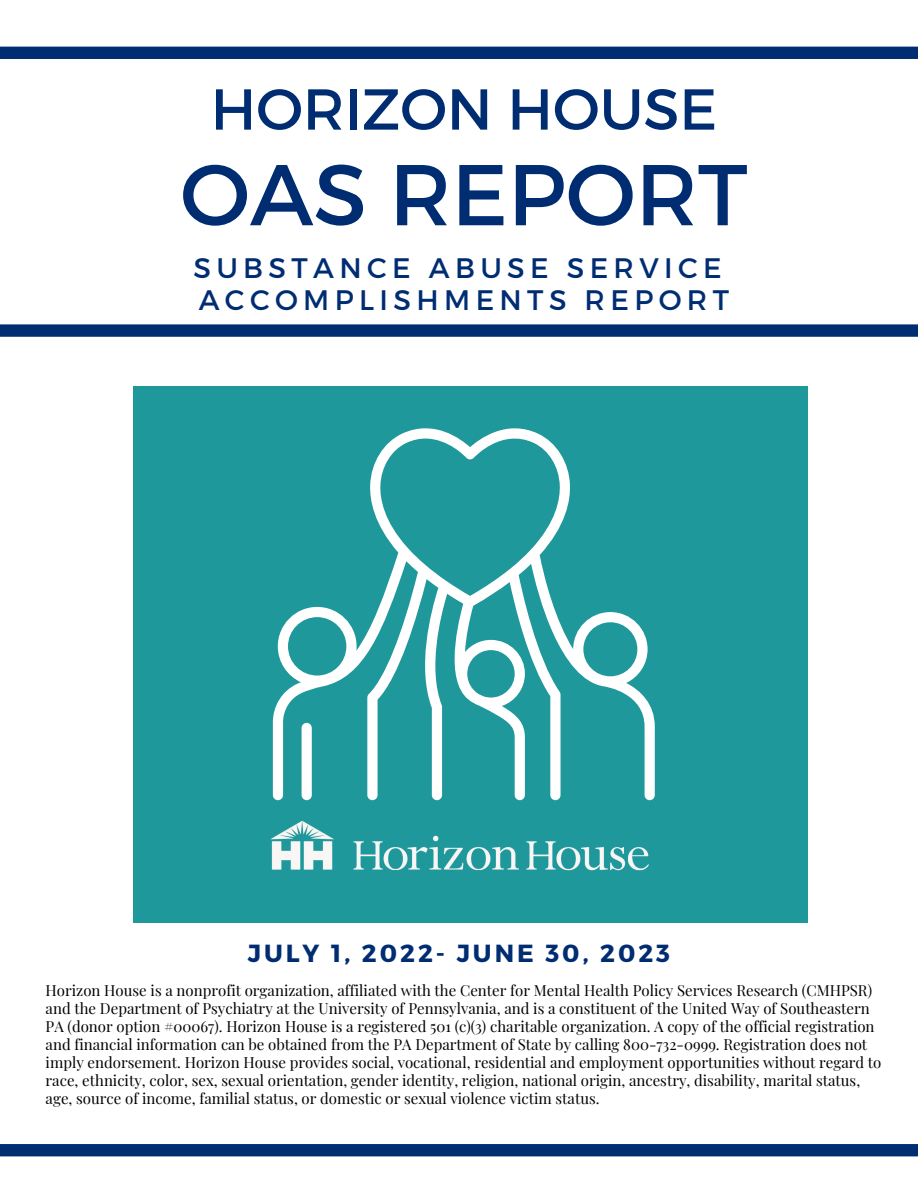
<style>
.page{position:relative;width:918px;height:1188px;background:#fff}
.page>*{position:absolute;margin:0;border:0;box-sizing:border-box;transform-origin:0 0}
.t1{font:86.1px "Montserrat";color:#002d72}
.t2{font:57.6px "Montserrat";color:#002d72}
.t3{font:28.2px "Montserrat";letter-spacing:.19em;color:#002d72}
.t4{font:700 24.75px "Montserrat";letter-spacing:.12em;color:#002d72}
.t5{font:15px/18px "Playfair Display";color:#000}
</style>
<div class="page">
<div style="left:133px;top:386px;width:675px;height:537px;background:#1f989c"></div>
<svg style="left:273px;top:428px;width:382px;height:372px"></svg>
<div style="left:302px;top:723px;width:10px;height:77px;background:#fff;border-radius:5px"></div>
<img style="left:270px;top:800px;width:381px;height:71px">
<div style="left:0;top:324px;width:918px;height:13px;background:#002d72"></div>
<div style="left:0;top:47px;width:918px;height:12px;background:#002d72"></div>
<div style="left:0;top:1144px;width:918px;height:12px;background:#002d72"></div>
<p class="t2" style="left:211px;top:72px;width:508px">HORIZON HOUSE</p>
<p class="t1" style="left:180px;top:139px;width:569px">OAS REPORT</p>
<p class="t3" style="left:193px;top:249px;width:530px">SUBSTANCE ABUSE SERVICE</p>
<p class="t3" style="left:199px;top:282px;width:532px">ACCOMPLISHMENTS REPORT</p>
<p class="t4" style="left:248px;top:937px;width:424px">JULY 1, 2022- JUNE 30, 2023</p>
<p class="t5" style="left:46px;top:980px;width:837px">Horizon House is a nonprofit organization, affiliated with the Center for Mental Health Policy Services Research (CMHPSR) and the Department of Psychiatry at the University of Pennsylvania, and is a constituent of the United Way of Southeastern PA (donor option #00067). Horizon House is a registered 501 (c)(3) charitable organization. A copy of the official registration and financial information can be obtained from the PA Department of State by calling 800-732-0999. Registration does not imply endorsement. Horizon House provides social, vocational, residential and employment opportunities without regard to race, ethnicity, color, sex, sexual orientation, gender identity, religion, national origin, ancestry, disability, marital status, age, source of income, familial status, or domestic or sexual violence victim status.</p>
</div>
